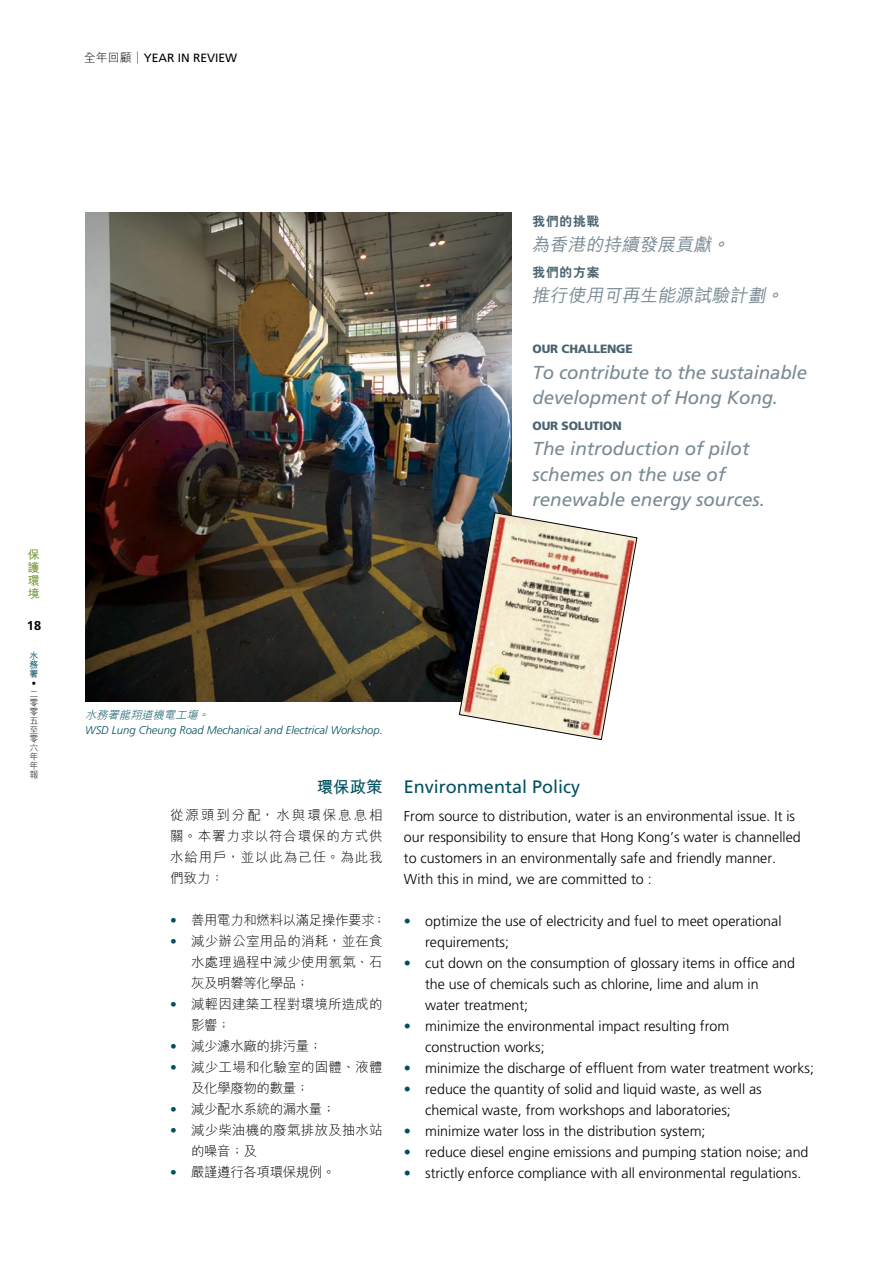
<style>
.page{position:relative;width:893px;height:1263px;background:#fff}
.page>*{position:absolute;margin:0;border:0;box-sizing:border-box;transform-origin:0 0}
.t1{font:italic 18.75px/25.5px "Frutiger";color:#7a8a93}
.t2{font:italic 500 18px "M Hei HK";color:#7a8a93}
.t3{font:18px "Frutiger";color:#005060}
.t4{font:700 16.5px "M Hei HK";color:#005060}
.t5{font:300 14.25px/21px "Frutiger";color:#000}
.t6{font:300 13.5px/21px "M Hei HK";letter-spacing:.015em;color:#000}
.t7{font:300 13.5px "M Hei HK";letter-spacing:-.03em;color:#000}
.t8{font:800 12.75px "C Hei 2 HK";letter-spacing:.06em;color:#4a6370}
.t9{font:700 12.75px "Frutiger";color:#000}
.t10{font:900 12px "Frutiger";letter-spacing:-.015em;color:#4a6370}
.t11{font:12px "Frutiger";color:#000}
.t12{font:500 12px/13px "M Hei HK";color:#668e25;text-align:justify}
.t13{font:italic 300 11.25px "Frutiger";color:#005060}
.t14{font:italic 300 11.25px "M Hei HK";color:#005060}
.t15{font:300 9px/9px "M Hei HK";color:#000;text-align:justify}
.t16{font:500 9px/9px "M Hei HK";color:#005060;text-align:justify}
.t17{font:700 9px "Frutiger";color:#000}
.s1{font-family:"M Hei HK";font-weight:300}
.s2{font-family:"Frutiger";color:#005060}
.s3{color:#005060}
</style>
<div class="page">
<img style="left:85px;top:213px;width:427px;height:489px">
<svg style="left:459px;top:512px;width:178px;height:228px"></svg>
<p class="t11" style="left:84px;top:51px;width:155px"><span class="s1">全年回顧︱</span>Year in review</p>
<p class="t12" style="left:28px;top:547px;width:13px">保護環境</p>
<p class="t9" style="left:27px;top:618px;width:16px">18</p>
<p class="t16" style="left:30px;top:650px;width:10px">水務署</p>
<p class="t17" style="left:39px;top:681px;width:6px;rotate:90deg">•</p>
<p class="t15" style="left:30px;top:688px;width:10px">二零零五至零六年年報</p>
<p class="t8" style="left:533px;top:213px;width:68px">我們的挑戰</p>
<p class="t2" style="left:531px;top:232px;width:204px">為香港的持續發展貢獻。</p>
<p class="t8" style="left:533px;top:264px;width:68px">我們的方案</p>
<p class="t2" style="left:531px;top:283px;width:258px">推行使用可再生能源試驗計劃。</p>
<p class="t10" style="left:533px;top:342px;width:102px">OUR CHALLENGE</p>
<h1 class="t1" style="left:533px;top:360px;width:276px">To contribute to the sustainable development of Hong Kong.</h1>
<p class="t10" style="left:533px;top:418px;width:91px">OUR SOLUTION</p>
<h1 class="t1" style="left:533px;top:436px;width:234px">The introduction of pilot schemes on the use of renewable energy sources.</h1>
<p class="t14" style="left:85px;top:707px;width:129px">水務署龍翔道機電工塲。</p>
<p class="t13" style="left:85px;top:724px;width:299px">WSD Lung Cheung Road Mechanical and Electrical Workshop.</p>
<p class="t4" style="left:317px;top:775px;width:67px">環保政策</p>
<p class="t6" style="left:170px;top:804px;width:214px;text-align:justify">從源頭到分配，水與環保息息相關。本署力求以符合環保的方式供水給用戶，並以此為己任。為此我們致力：</p>
<p class="t7" style="left:170px;top:911px;width:217px"><span class="s2">•</span> 善用電力和燃料以滿足操作要求；</p>
<p class="t6" style="left:191px;top:930px;width:193px;text-align:justify;text-indent:-21px"><span class="s2">•</span> 減少辦公室用品的消耗，並在食水處理過程中減少使用氯氣、石灰及明礬等化學品；</p>
<p class="t6" style="left:191px;top:993px;width:193px;text-indent:-21px"><span class="s2">•</span> 減輕因建築工程對環境所造成的影響；</p>
<p class="t7" style="left:170px;top:1037px;width:154px"><span class="s2">•</span> 減少濾水廠的排污量；</p>
<p class="t6" style="left:191px;top:1056px;width:193px;text-indent:-21px"><span class="s2">•</span> 減少工場和化驗室的固體、液體及化學廢物的數量；</p>
<p class="t7" style="left:170px;top:1100px;width:167px"><span class="s2">•</span> 減少配水系統的漏水量；</p>
<p class="t6" style="left:191px;top:1119px;width:193px;text-indent:-21px"><span class="s2">•</span> 減少柴油機的廢氣排放及抽水站的噪音；及</p>
<p class="t7" style="left:170px;top:1163px;width:167px"><span class="s2">•</span> 嚴謹遵行各項環保規例。</p>
<p class="t3" style="left:404px;top:777px;width:178px">Environmental Policy</p>
<p class="t5" style="left:404px;top:805px;width:398px">From source to distribution, water is an environmental issue. It is our responsibility to ensure that Hong Kong’s water is channelled to customers in an environmentally safe and friendly manner.<br>With this in mind, we are committed to :</p>
<p class="t5" style="left:425px;top:910px;width:358px;text-indent:-21px"><span class="s3">•</span> optimize the use of electricity and fuel to meet operational requirements;</p>
<p class="t5" style="left:425px;top:952px;width:371px;text-indent:-21px"><span class="s3">•</span> cut down on the consumption of glossary items in office and the use of chemicals such as chlorine, lime and alum in water treatment;</p>
<p class="t5" style="left:425px;top:1015px;width:305px;text-indent:-21px"><span class="s3">•</span> minimize the environmental impact resulting from construction works;</p>
<p class="t5" style="left:404px;top:1057px;width:411px"><span class="s3">•</span> minimize the discharge of effluent from water treatment works;</p>
<p class="t5" style="left:425px;top:1078px;width:338px;text-indent:-21px"><span class="s3">•</span> reduce the quantity of solid and liquid waste, as well as chemical waste, from workshops and laboratories;</p>
<p class="t5" style="left:404px;top:1120px;width:303px"><span class="s3">•</span> minimize water loss in the distribution system;</p>
<p class="t5" style="left:404px;top:1141px;width:406px"><span class="s3">•</span> reduce diesel engine emissions and pumping station noise; and</p>
<p class="t5" style="left:404px;top:1162px;width:399px"><span class="s3">•</span> strictly enforce compliance with all environmental regulations.</p>
</div>
